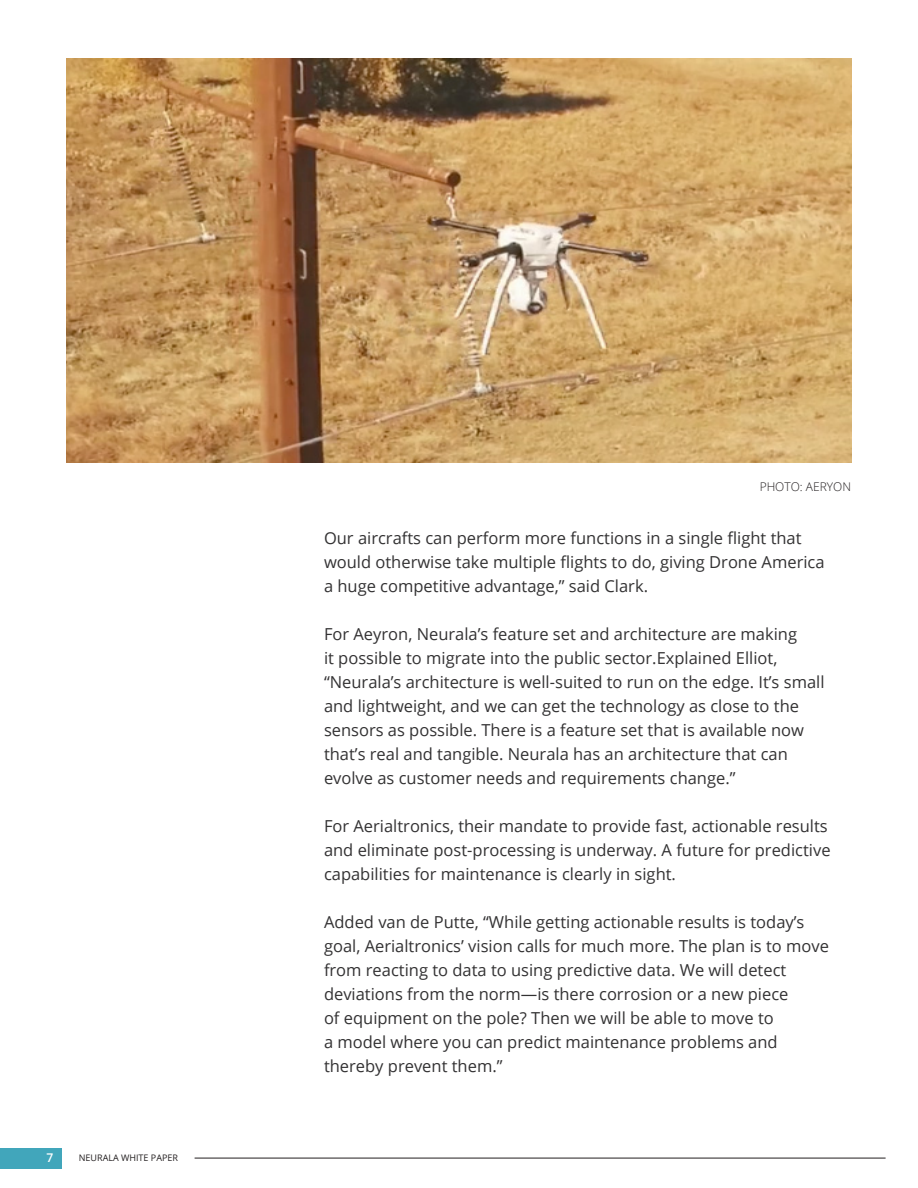
<style>
.page{position:relative;width:918px;height:1188px;background:#fff}
.page>*{position:absolute;margin:0;border:0;box-sizing:border-box;transform-origin:0 0}
.Body_copy{font:16.5px/24px "Open Sans";color:#333233}
.Photo_caption{font:300 12px "Open Sans";color:#231f20}
.t1{font:600 12px "Open Sans";color:#fff}
.t2{font:9px "Open Sans";color:#231f20}
</style>
<div class="page">
<hr style="left:195px;top:1158px;width:691px;height:1px;background:#231f20">
<div style="left:0;top:1148px;width:62px;height:20px;background:#41a6bb"></div>
<img style="left:67px;top:58px;width:784px;height:404px">
<p class="t1" style="left:46px;top:1149px;width:8px">7</p>
<p class="t2" style="left:79px;top:1152px;width:101px">NEURALA WHITE PAPER</p>
<p class="Photo_caption" style="left:760px;top:478px;width:93px">PHOTO: AERYON</p>
<p class="Body_copy" style="left:324px;top:526px;width:502px">Our aircrafts can perform more functions in a single flight that would otherwise take multiple flights to do, giving Drone America a huge competitive advantage,” said Clark.</p>
<p class="Body_copy" style="left:324px;top:622px;width:502px">For Aeyron, Neurala’s feature set and architecture are making<br>it possible to migrate into the public sector.Explained Elliot, “Neurala’s architecture is well-suited to run on the edge. It’s small and lightweight, and we can get the technology as close to the sensors as possible. There is a feature set that is available now that’s real and tangible. Neurala has an architecture that can evolve as customer needs and requirements change.”</p>
<p class="Body_copy" style="left:324px;top:814px;width:508px">For Aerialtronics, their mandate to provide fast, actionable results and eliminate post-processing is underway. A future for predictive capabilities for maintenance is clearly in sight.</p>
<p class="Body_copy" style="left:324px;top:910px;width:506px">Added van de Putte, “While getting actionable results is today’s goal, Aerialtronics’ vision calls for much more. The plan is to move from reacting to data to using predictive data. We will detect deviations from the norm—is there corrosion or a new piece<br>of equipment on the pole? Then we will be able to move to<br>a model where you can predict maintenance problems and thereby prevent them.”</p>
</div>
